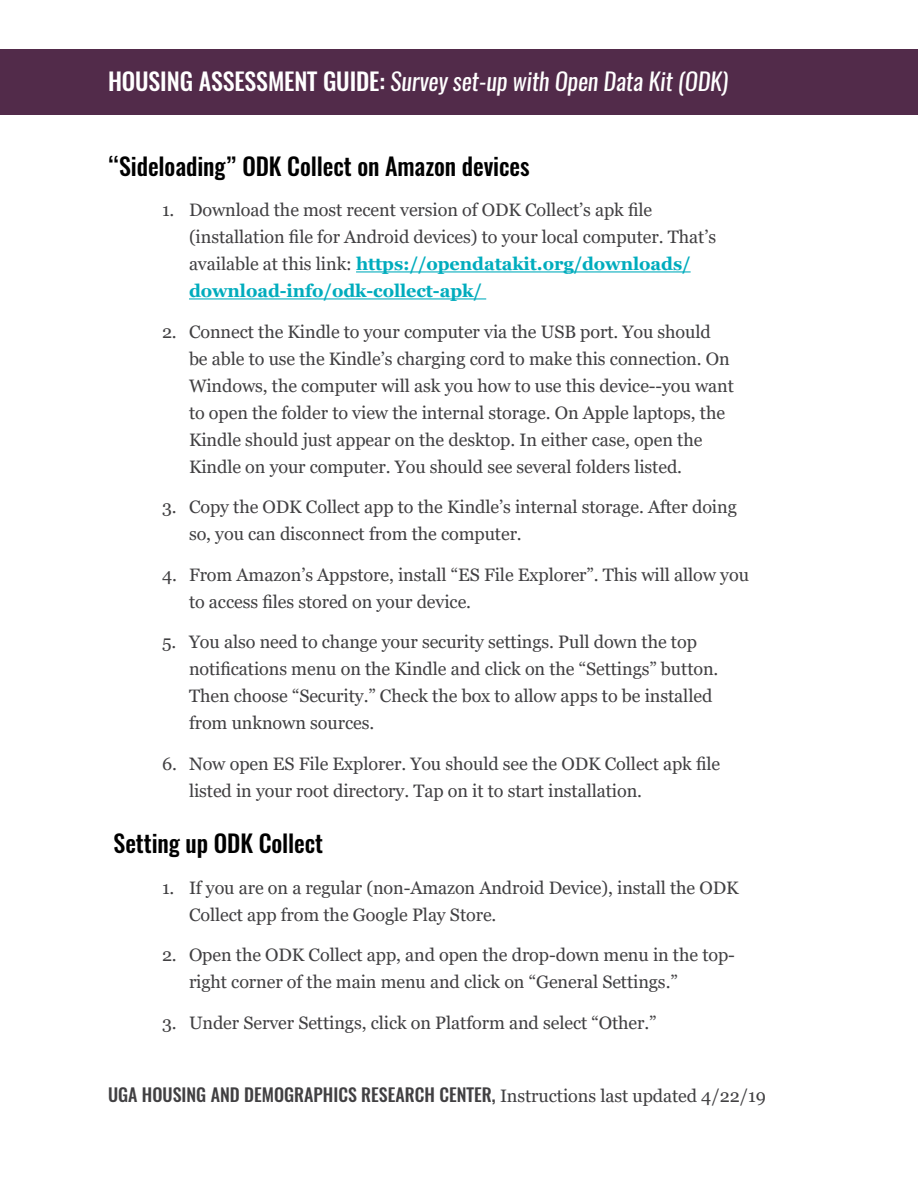
<style>
.page{position:relative;width:918px;height:1188px;background:#fff}
.page>*{position:absolute;margin:0;border:0;box-sizing:border-box;transform-origin:0 0}
.t1{font:500 24px "Oswald";letter-spacing:-.005em;color:#000}
.t2{font:italic 24px "Oswald";letter-spacing:-.005em;color:#fff}
.t3{font:18px/27px "Georgia";letter-spacing:-.005em;color:#414042}
.t4{font:500 18px "Oswald";color:#414042}
.s1{font-weight:500;font-style:normal}
.s2{font-weight:700;color:#00acbd}
.s3{font-family:"Georgia";font-weight:400}
</style>
<div class="page">
<div style="left:0;top:49px;width:918px;height:65px;background:#522b4a"></div>
<hr style="left:356px;top:271px;width:335px;height:1px;background:#00acbd">
<hr style="left:189px;top:298px;width:297px;height:1px;background:#00acbd">
<h1 class="t2" style="left:108px;top:65px;width:622px"><span class="s1">HOUSING ASSESSMENT GUIDE:</span> Survey set-up with Open Data Kit (ODK)</h1>
<h1 class="t1" style="left:108px;top:149px;width:423px">“Sideloading” ODK Collect on Amazon devices</h1>
<p class="t3" style="left:189px;top:197px;width:529px;text-indent:-27px">1. Download the most recent version of ODK Collect’s apk file (installation file for Android devices) to your local computer. That’s available at this link: <span class="s2">https://opendatakit.org/downloads/ download-info/odk-collect-apk/</span></p>
<p class="t3" style="left:189px;top:319px;width:547px;text-indent:-27px">2. Connect the Kindle to your computer via the USB port. You should be able to use the Kindle’s charging cord to make this connection. On Windows, the computer will ask you how to use this device--you want to open the folder to view the internal storage. On Apple laptops, the Kindle should just appear on the desktop. In either case, open the Kindle on your computer. You should see several folders listed.</p>
<p class="t3" style="left:189px;top:494px;width:549px;text-indent:-27px">3. Copy the ODK Collect app to the Kindle’s internal storage. After doing so, you can disconnect from the computer.</p>
<p class="t3" style="left:189px;top:562px;width:562px;text-indent:-27px">4. From Amazon’s Appstore, install “ES File Explorer”. This will allow you to access files stored on your device.</p>
<p class="t3" style="left:189px;top:629px;width:531px;text-indent:-27px">5. You also need to change your security settings. Pull down the top notifications menu on the Kindle and click on the “Settings” button.<br>Then choose “Security.” Check the box to allow apps to be installed from unknown sources.</p>
<p class="t3" style="left:189px;top:751px;width:533px;text-indent:-27px">6. Now open ES File Explorer. You should see the ODK Collect apk file listed in your root directory. Tap on it to start installation.</p>
<h1 class="t1" style="left:114px;top:827px;width:211px">Setting up ODK Collect</h1>
<p class="t3" style="left:189px;top:874px;width:551px;text-indent:-27px">1. If you are on a regular (non-Amazon Android Device), install the ODK<br>Collect app from the Google Play Store.</p>
<p class="t3" style="left:189px;top:942px;width:548px;text-indent:-27px">2. Open the ODK Collect app, and open the drop-down menu in the top&shy;right corner of the main menu and click on “General Settings.”</p>
<p class="t3" style="left:162px;top:1009px;width:496px">3. Under Server Settings, click on Platform and select “Other.”</p>
<p class="t4" style="left:108px;top:1083px;width:659px">UGA HOUSING AND DEMOGRAPHICS RESEARCH CENTER, <span class="s3">Instructions last updated 4/22/19</span></p>
</div>
